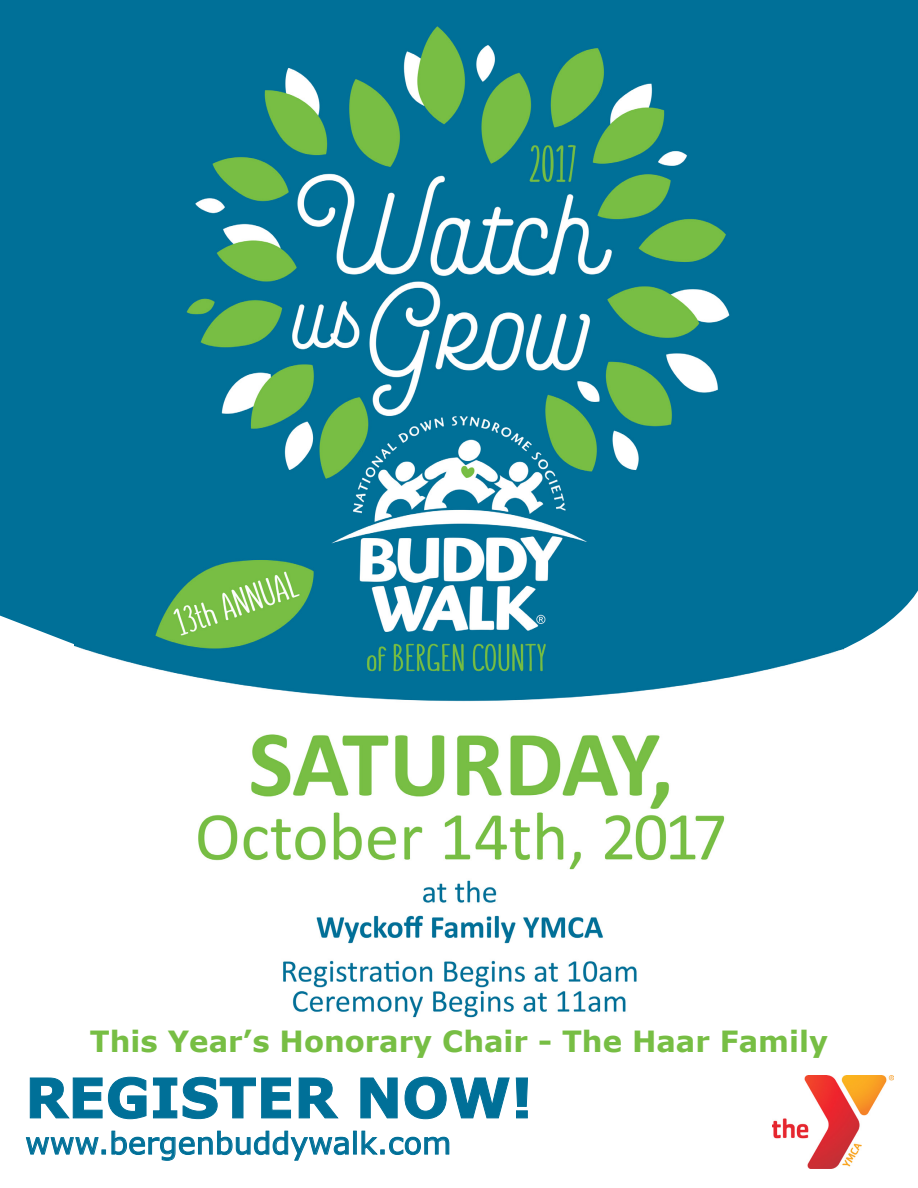
<style>
.page{position:relative;width:918px;height:1188px;background:#fff}
.page>*{position:absolute;margin:0;border:0;box-sizing:border-box;transform-origin:0 0}
.t1{font:700 54.9px "Verdana";color:#007098}
.t2{font:30.15px "Verdana";color:#007098}
.t3{font:700 29.1px "Verdana";color:#77be44}
</style>
<div class="page">
<div style="left:0;top:0;width:918px;height:650px;background:#007098"></div>
<img style="left:75px;top:0;width:768px;height:1018px">
<div style="left:229px;top:893px;width:26px;height:30px;background:#fff"></div>
<img style="left:773px;top:1076px;width:121px;height:93px">
<svg style="left:30px;top:1076px;width:117px;height:43px"></svg>
<svg style="left:153px;top:1077px;width:138px;height:42px"></svg>
<svg style="left:298px;top:1077px;width:40px;height:42px"></svg>
<svg style="left:360px;top:1077px;width:38px;height:42px"></svg>
<svg style="left:404px;top:1076px;width:106px;height:43px"></svg>
<svg style="left:516px;top:1077px;width:12px;height:42px"></svg>
<svg style="left:26px;top:1130px;width:323px;height:31px"></svg>
<svg style="left:361px;top:1130px;width:89px;height:25px"></svg>
<p class="t3" style="left:90px;top:1020px;width:740px">This Year’s Honorary Chair - The Haar Family</p>
<p class="t1" style="left:25px;top:1059px;width:509px">REGISTER NOW!</p>
<p class="t2" style="left:25px;top:1122px;width:428px">www.bergenbuddywalk.com</p>
</div>
